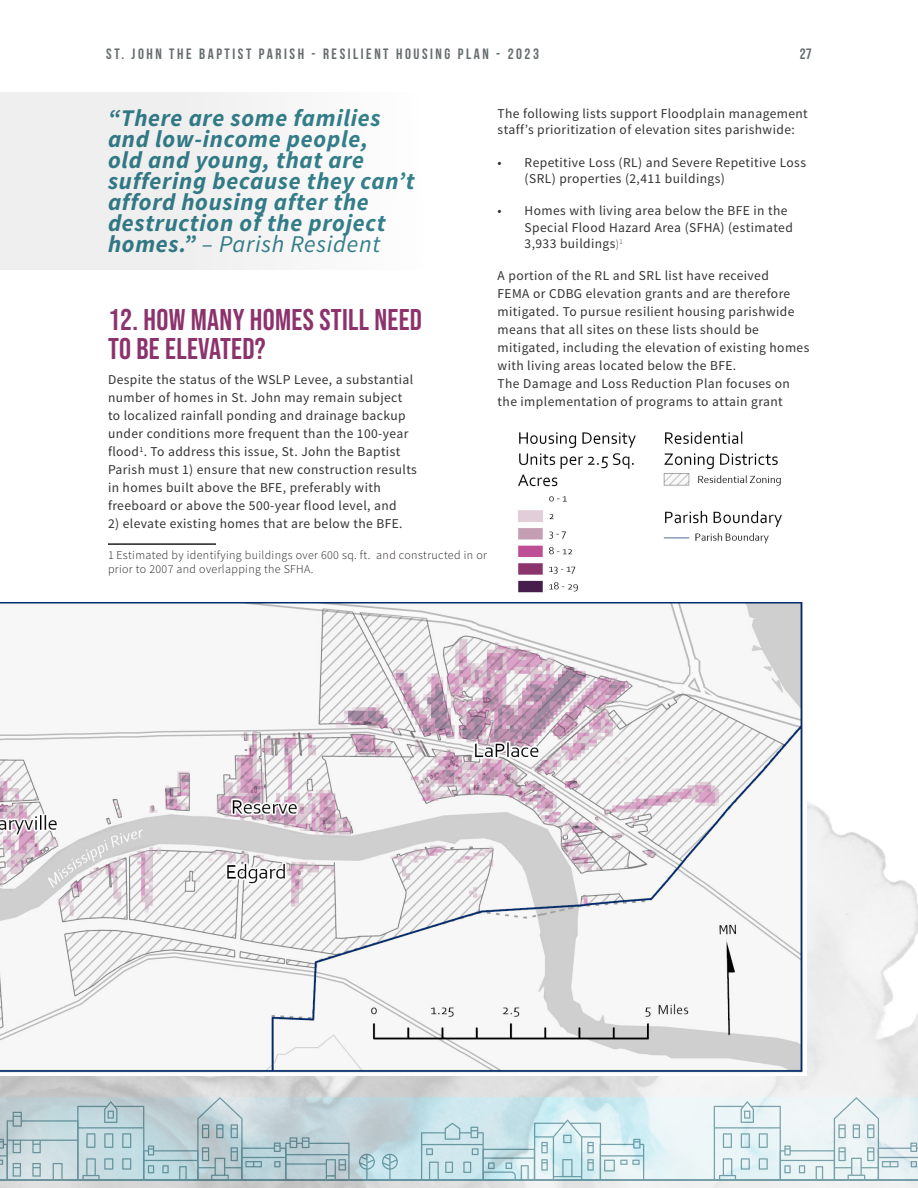
<style>
.page{position:relative;width:918px;height:1188px;background:#fff}
.page>*{position:absolute;margin:0;border:0;box-sizing:border-box;transform-origin:0 0}
.Magenta_Header{font:30px/28.5px "Bebas Neue";letter-spacing:.01em;color:#8c326d}
.t1{font:italic 700 24px/21px "Source Sans Pro";letter-spacing:.03em;color:#35818d}
.t2{font:700 15px "Bebas Neue";letter-spacing:.17em;color:#666d6f}
.t3{font:15px "Bebas Neue";color:#666d6f}
.List{font:13.5px/18px "Source Sans Pro";letter-spacing:.03em;color:#333}
.t4{font:300 12px/14.4px "Source Sans Pro";letter-spacing:.03em;color:#231f20}
.s1{font-weight:400}
.s2{font-weight:300;font-size:12px;color:#231f20}
</style>
<div class="page">
<img style="left:0;top:602px;width:918px;height:586px">
<hr style="left:0;top:1179px;width:410px;height:2px;background:#306d79">
<svg style="left:0;top:1097px;width:350px;height:83px;background:#b6ccd1"></svg>
<svg style="left:382px;top:1154px;width:16px;height:25px"></svg>
<svg style="left:359px;top:1154px;width:16px;height:25px"></svg>
<hr style="left:300px;top:1179px;width:618px;height:2px;background:#306d79">
<svg style="left:714px;top:1097px;width:204px;height:83px;background:#dae8ea"></svg>
<svg style="left:421px;top:1120px;width:223px;height:60px;background:#c4dfe4"></svg>
<hr style="left:108px;top:543px;width:108px;height:2px;background:#231f20">
<img style="left:0;top:603px;width:807px;height:473px">
<img style="left:518px;top:431px;width:264px;height:162px">
<div style="left:0;top:93px;width:443px;height:177px;background:linear-gradient(to right,#ebebeb,#fdfdfd)"></div>
<p class="t2" style="left:106px;top:45px;width:434px">ST. JOHN THE BAPTIST PARISH - RESILIENT HOUSING PLAN - 2023</p>
<p class="t3" style="left:800px;top:45px;width:13px">27</p>
<p class="t1" style="left:108px;top:107px;width:308px">“There are some families and low-income people,<br>old and young, that are suffering because they can’t afford housing after the destruction of the project homes.” <span class="s1">– Parish Resident</span></p>
<p class="Magenta_Header" style="left:108px;top:305px;width:316px">12. HOW MANY HOMES STILL NEED<br>TO BE ELEVATED?</p>
<p class="List" style="left:108px;top:371px;width:310px">Despite the status of the WSLP Levee, a substantial number of homes in St. John may remain subject to localized rainfall ponding and drainage backup under conditions more frequent than the 100-year flood<sup>1</sup>. To address this issue, St. John the Baptist Parish must 1) ensure that new construction results in homes built above the BFE, preferably with freeboard or above the 500-year flood level, and</p>
<p class="List" style="left:108px;top:515px;width:296px">2) elevate existing homes that are below the BFE.</p>
<p class="t4" style="left:108px;top:547px;width:380px">1 Estimated by identifying buildings over 600 sq. ft. and constructed in or prior to 2007 and overlapping the SFHA.</p>
<p class="List" style="left:498px;top:106px;width:312px;line-height:16.2px">The following lists support Floodplain management staff’s prioritization of elevation sites parishwide:</p>
<p class="List" style="left:525px;top:154px;width:283px;line-height:16.2px;text-indent:-27px">• Repetitive Loss (RL) and Severe Repetitive Loss (SRL) properties (2,411 buildings)</p>
<p class="List" style="left:525px;top:203px;width:270px;line-height:16.2px;text-indent:-27px">• Homes with living area below the BFE in the<br>Special Flood Hazard Area (SFHA) (estimated<br>3,933 buildings<span class="s2">)</span><sup>1</sup></p>
<p class="List" style="left:498px;top:267px;width:313px">A portion of the RL and SRL list have received<br>FEMA or CDBG elevation grants and are therefore mitigated. To pursue resilient housing parishwide means that all sites on these lists should be mitigated, including the elevation of existing homes with living areas located below the BFE.</p>
<p class="List" style="left:498px;top:375px;width:294px">The Damage and Loss Reduction Plan focuses on the implementation of programs to attain grant</p>
</div>
